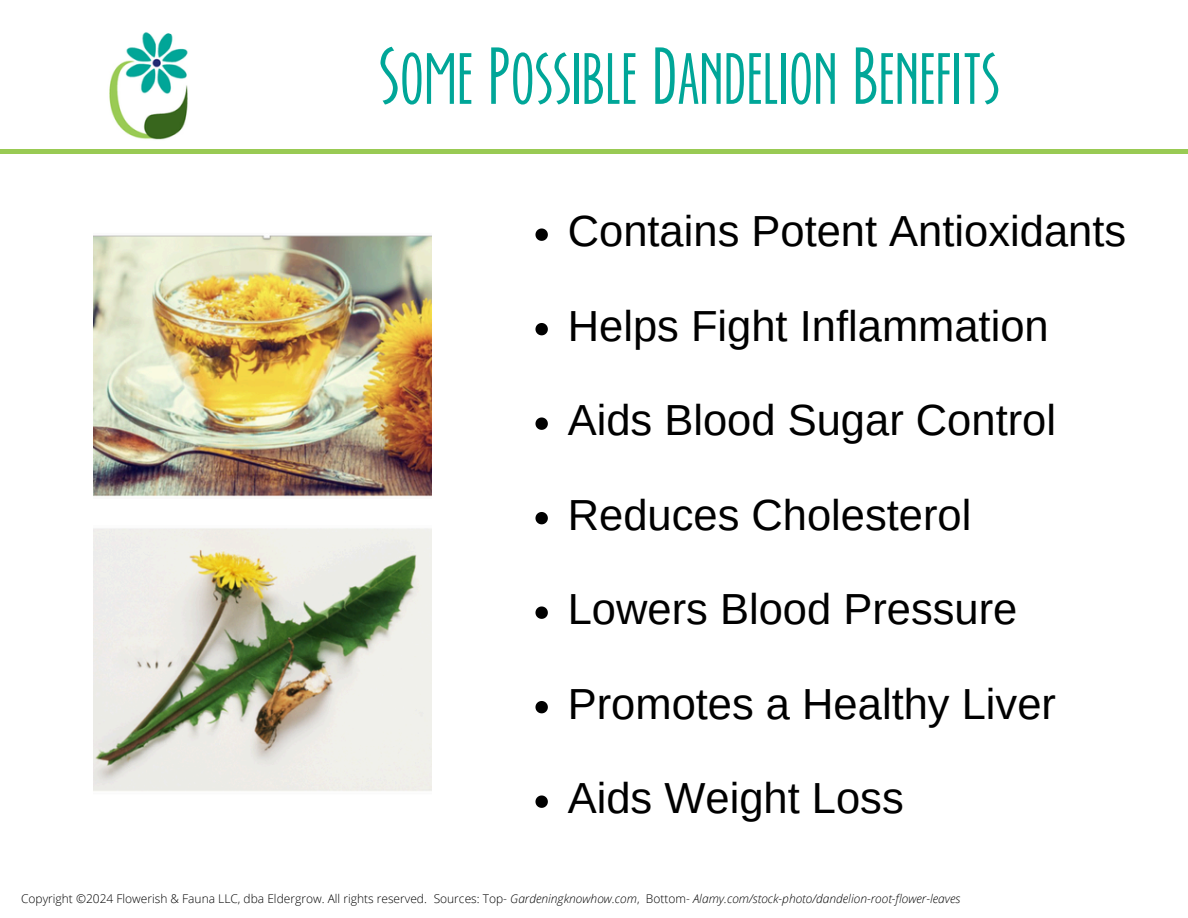
<style>
.page{position:relative;width:1188px;height:918px;background:#fff}
.page>*{position:absolute;margin:0;border:0;box-sizing:border-box;transform-origin:0 0}
.t1{font:70.5px "Ever After";color:#00a698}
.t2{font:43.5px "Arimo";color:#000}
.t3{font:300 12px "Open Sans";color:#000}
.s1{font-style:italic}
</style>
<div class="page">
<div style="left:0;top:149px;width:1188px;height:5px;background:#99ca54"></div>
<svg style="left:109px;top:32px;width:79px;height:108px"></svg>
<img style="left:93px;top:235px;width:339px;height:556px">
<svg style="left:535px;top:228px;width:13px;height:13px"></svg>
<svg style="left:535px;top:323px;width:13px;height:12px"></svg>
<svg style="left:535px;top:417px;width:13px;height:13px"></svg>
<svg style="left:535px;top:512px;width:13px;height:12px"></svg>
<svg style="left:535px;top:606px;width:13px;height:13px"></svg>
<svg style="left:535px;top:701px;width:13px;height:12px"></svg>
<svg style="left:535px;top:795px;width:13px;height:13px"></svg>
<p class="t1" style="left:380px;top:47px;width:624px">Some Possible Dandelion Benefits</p>
<p class="t2" style="left:568px;top:207px;width:560px">Contains Potent Antioxidants</p>
<p class="t2" style="left:568px;top:302px;width:482px">Helps Fight Inflammation</p>
<p class="t2" style="left:568px;top:396px;width:490px">Aids Blood Sugar Control</p>
<p class="t2" style="left:568px;top:491px;width:405px">Reduces Cholesterol</p>
<p class="t2" style="left:568px;top:585px;width:451px">Lowers Blood Pressure</p>
<p class="t2" style="left:568px;top:680px;width:490px">Promotes a Healthy Liver</p>
<p class="t2" style="left:568px;top:774px;width:337px">Aids Weight Loss</p>
<p class="t3" style="left:21px;top:891px;width:941px">Copyright ©2024 Flowerish &amp; Fauna LLC, dba Eldergrow. All rights reserved. Sources: Top- <span class="s1">Gardeningknowhow.com</span>, Bottom- <span class="s1">Alamy.com/stock-photo/dandelion-root-flower-leaves</span></p>
</div>
